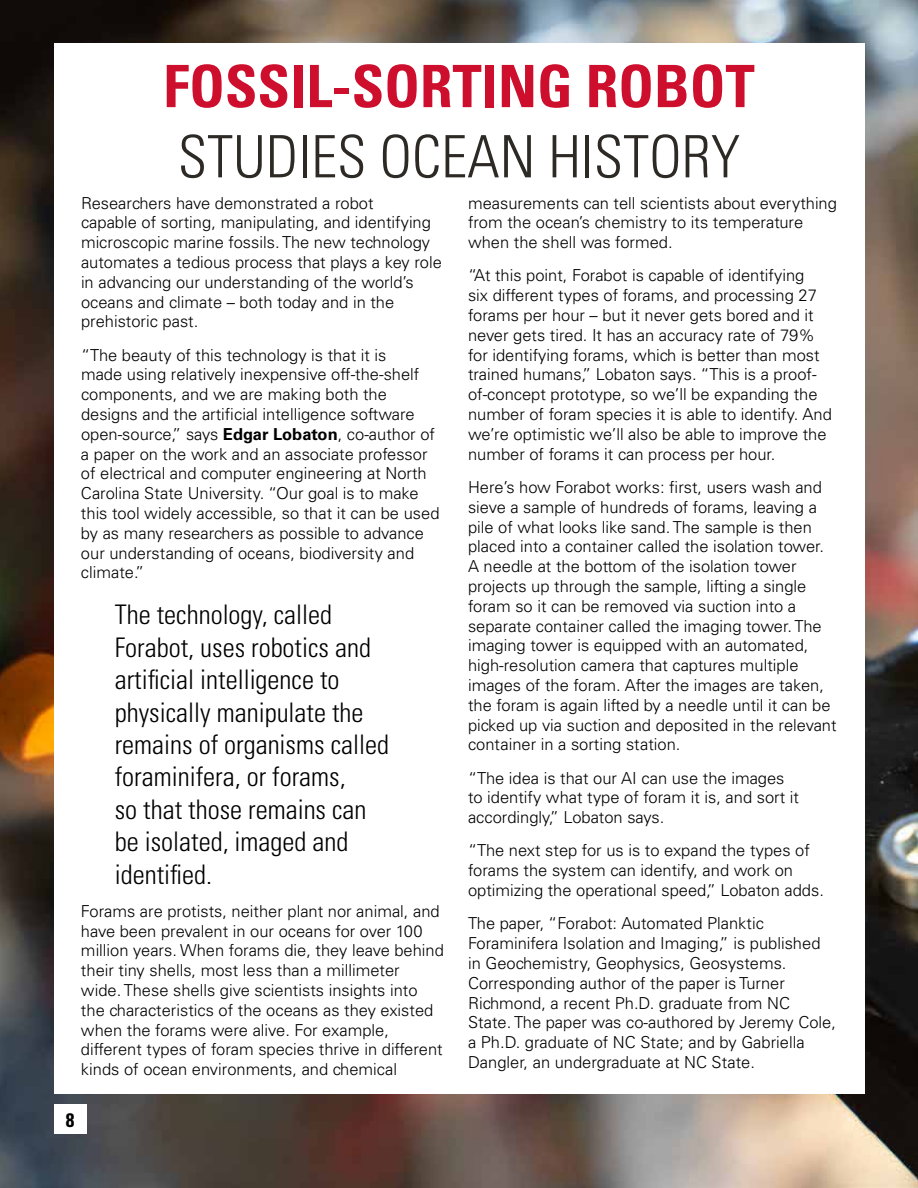
<style>
.page{position:relative;width:918px;height:1188px;background:#fff}
.page>*{position:absolute;margin:0;border:0;box-sizing:border-box;transform-origin:0 0}
.t1{font:700 condensed 58.5px "Univers LT Std";color:#ce0e2d}
.t2{font:300 condensed 58.5px "Univers LT Std";color:#2d2a26}
.t3{font:300 condensed 27px/32.4px "Univers LT Std";color:#000}
.t4{font:700 condensed 19.5px "Univers LT Std";color:#000}
.t5{font:300 16.5px/19.8px "Univers LT Std";color:#000}
.s1{font-weight:700}
</style>
<div class="page">
<img style="left:0;top:0;width:918px;height:1188px">
<div style="left:54px;top:43px;width:810px;height:1050px;background:#fff"></div>
<div style="left:54px;top:1105px;width:32px;height:29px;background:#fff"></div>
<h1 class="t1" style="left:163px;top:64px;width:593px">FOSSIL-SORTING ROBOT</h1>
<h1 class="t2" style="left:178px;top:134px;width:564px">STUDIES OCEAN HISTORY</h1>
<p class="t5" style="left:81px;top:193px;width:362px">Researchers have demonstrated a robot<br>capable of sorting, manipulating, and identifying microscopic marine fossils. The new technology automates a tedious process that plays a key role in advancing our understanding of the world’s oceans and climate – both today and in the prehistoric past.</p>
<p class="t5" style="left:81px;top:345px;width:360px">“The beauty of this technology is that it is<br>made using relatively inexpensive off-the-shelf components, and we are making both the designs and the artificial intelligence software open-source,” says <span class="s1">Edgar Lobaton</span>, co-author of a paper on the work and an associate professor of electrical and computer engineering at North Carolina State University. “Our goal is to make this tool widely accessible, so that it can be used by as many researchers as possible to advance our understanding of oceans, biodiversity and climate.”</p>
<h2 class="t3" style="left:115px;top:601px;width:276px">The technology, called<br>Forabot, uses robotics and artificial intelligence to physically manipulate the remains of organisms called foraminifera, or forams,<br>so that those remains can be isolated, imaged and identified.</h2>
<p class="t5" style="left:81px;top:901px;width:364px">Forams are protists, neither plant nor animal, and have been prevalent in our oceans for over 100 million years. When forams die, they leave behind their tiny shells, most less than a millimeter wide. These shells give scientists insights into the characteristics of the oceans as they existed when the forams were alive. For example, different types of foram species thrive in different kinds of ocean environments, and chemical</p>
<p class="t4" style="left:66px;top:1112px;width:10px">8</p>
<p class="t5" style="left:468px;top:193px;width:371px">measurements can tell scientists about everything from the ocean’s chemistry to its temperature when the shell was formed.</p>
<p class="t5" style="left:468px;top:265px;width:365px">“At this point, Forabot is capable of identifying<br>six different types of forams, and processing 27 forams per hour – but it never gets bored and it never gets tired. It has an accuracy rate of 79% for identifying forams, which is better than most trained humans,” Lobaton says. “This is a proof&shy;of-concept prototype, so we’ll be expanding the number of foram species it is able to identify. And we’re optimistic we’ll also be able to improve the number of forams it can process per hour.</p>
<p class="t5" style="left:468px;top:477px;width:370px">Here’s how Forabot works: first, users wash and sieve a sample of hundreds of forams, leaving a pile of what looks like sand. The sample is then placed into a container called the isolation tower.<br>A needle at the bottom of the isolation tower projects up through the sample, lifting a single foram so it can be removed via suction into a separate container called the imaging tower. The imaging tower is equipped with an automated, high-resolution camera that captures multiple images of the foram. After the images are taken, the foram is again lifted by a needle until it can be picked up via suction and deposited in the relevant container in a sorting station.</p>
<p class="t5" style="left:468px;top:768px;width:332px">“The idea is that our AI can use the images to identify what type of foram it is, and sort it accordingly,” Lobaton says.</p>
<p class="t5" style="left:468px;top:841px;width:357px">“The next step for us is to expand the types of forams the system can identify, and work on optimizing the operational speed,” Lobaton adds.</p>
<p class="t5" style="left:468px;top:913px;width:370px">The paper, “Forabot: Automated Planktic Foraminifera Isolation and Imaging,” is published in Geochemistry, Geophysics, Geosystems.<br>Corresponding author of the paper is Turner Richmond, a recent Ph.D. graduate from NC State. The paper was co-authored by Jeremy Cole, a Ph.D. graduate of NC State; and by Gabriella Dangler, an undergraduate at NC State.</p>
</div>
